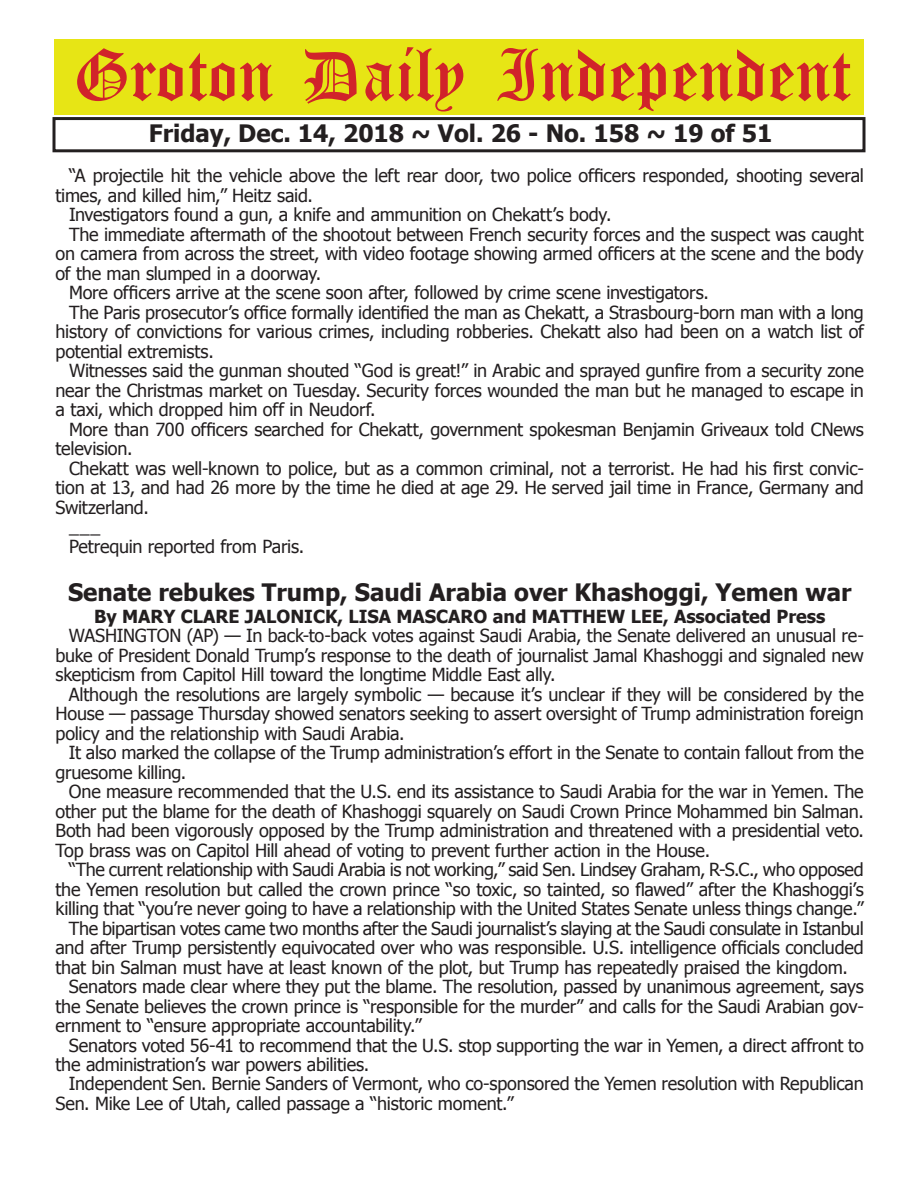
<style>
.page{position:relative;width:918px;height:1188px;background:#fff}
.page>*{position:absolute;margin:0;border:0;box-sizing:border-box;transform-origin:0 0}
.t1{font:54px "Old English Five";color:#d1232a}
.t2{font:700 24px "Tahoma";color:#231f20}
.t3{font:18px/19.5px "Tahoma";letter-spacing:-.015em;color:#231f20;text-align:justify}
.t4{font:700 18px "Tahoma";color:#231f20}
</style>
<div class="page">
<div style="left:52px;top:117px;width:814px;height:35px;border:3px solid #231f20"></div>
<div style="left:54px;top:40px;width:810px;height:75px;background:#e7e515"></div>
<h1 class="t1" style="left:73px;top:50px;width:779px">Groton Daily Independent</h1>
<h2 class="t2" style="left:149px;top:116px;width:625px">Friday, Dec. 14, 2018 ~ Vol. 26 - No. 158 ~ 19 of 51</h2>
<p class="t3" style="left:69px;top:165px;width:796px">“A projectile hit the vehicle above the left rear door, two police officers responded, shooting several</p>
<p class="t3" style="left:56px;top:185px;width:259px">times, and killed him,” Heitz said.</p>
<p class="t3" style="left:69px;top:204px;width:544px">Investigators found a gun, a knife and ammunition on Chekatt’s body.</p>
<p class="t3" style="left:69px;top:224px;width:796px">The immediate aftermath of the shootout between French security forces and the suspect was caught</p>
<p class="t3" style="left:56px;top:243px;width:810px">on camera from across the street, with video footage showing armed officers at the scene and the body</p>
<p class="t3" style="left:56px;top:263px;width:267px">of the man slumped in a doorway.</p>
<p class="t3" style="left:69px;top:282px;width:641px">More officers arrive at the scene soon after, followed by crime scene investigators.</p>
<p class="t3" style="left:69px;top:302px;width:796px">The Paris prosecutor’s office formally identified the man as Chekatt, a Strasbourg-born man with a long</p>
<p class="t3" style="left:56px;top:321px;width:810px">history of convictions for various crimes, including robberies. Chekatt also had been on a watch list of</p>
<p class="t3" style="left:56px;top:341px;width:160px">potential extremists.</p>
<p class="t3" style="left:69px;top:360px;width:796px">Witnesses said the gunman shouted “God is great!” in Arabic and sprayed gunfire from a security zone</p>
<p class="t3" style="left:56px;top:380px;width:810px">near the Christmas market on Tuesday. Security forces wounded the man but he managed to escape in</p>
<p class="t3" style="left:56px;top:399px;width:322px">a taxi, which dropped him off in Neudorf.</p>
<p class="t3" style="left:69px;top:419px;width:796px">More than 700 officers searched for Chekatt, government spokesman Benjamin Griveaux told CNews</p>
<p class="t3" style="left:56px;top:438px;width:78px">television.</p>
<p class="t3" style="left:69px;top:458px;width:796px">Chekatt was well-known to police, but as a common criminal, not a terrorist. He had his first convic-</p>
<p class="t3" style="left:56px;top:477px;width:810px">tion at 13, and had 26 more by the time he died at age 29. He served jail time in France, Germany and</p>
<p class="t3" style="left:56px;top:497px;width:95px">Switzerland.</p>
<p class="t3" style="left:69px;top:516px;width:33px">___</p>
<p class="t3" style="left:69px;top:536px;width:237px">Petrequin reported from Paris.</p>
<h2 class="t2" style="left:68px;top:575px;width:785px">Senate rebukes Trump, Saudi Arabia over Khashoggi, Yemen war</h2>
<p class="t4" style="left:94px;top:603px;width:733px">By MARY CLARE JALONICK, LISA MASCARO and MATTHEW LEE, Associated Press</p>
<p class="t3" style="left:55px;top:625px;width:810px;text-indent:14px">WASHINGTON (AP) — In back-to-back votes against Saudi Arabia, the Senate delivered an unusual re&shy;buke of President Donald Trump’s response to the death of journalist Jamal Khashoggi and signaled new skepticism from Capitol Hill toward the longtime Middle East ally.</p>
<p class="t3" style="left:55px;top:684px;width:810px;text-indent:14px">Although the resolutions are largely symbolic — because it’s unclear if they will be considered by the House — passage Thursday showed senators seeking to assert oversight of Trump administration foreign policy and the relationship with Saudi Arabia.</p>
<p class="t3" style="left:55px;top:742px;width:810px;text-indent:14px">It also marked the collapse of the Trump administration’s effort in the Senate to contain fallout from the gruesome killing.</p>
<p class="t3" style="left:55px;top:781px;width:810px;text-indent:14px">One measure recommended that the U.S. end its assistance to Saudi Arabia for the war in Yemen. The other put the blame for the death of Khashoggi squarely on Saudi Crown Prince Mohammed bin Salman.<br>Both had been vigorously opposed by the Trump administration and threatened with a presidential veto.<br>Top brass was on Capitol Hill ahead of voting to prevent further action in the House.</p>
<p class="t3" style="left:69px;top:859px;width:796px">“The current relationship with Saudi Arabia is not working,” said Sen. Lindsey Graham, R-S.C., who opposed</p>
<p class="t3" style="left:55px;top:878px;width:810px">the Yemen resolution but called the crown prince “so toxic, so tainted, so flawed” after the Khashoggi’s</p>
<p class="t3" style="left:55px;top:898px;width:810px">killing that “you’re never going to have a relationship with the United States Senate unless things change.”</p>
<p class="t3" style="left:69px;top:917px;width:796px">The bipartisan votes came two months after the Saudi journalist’s slaying at the Saudi consulate in Istanbul</p>
<p class="t3" style="left:55px;top:937px;width:810px">and after Trump persistently equivocated over who was responsible. U.S. intelligence officials concluded</p>
<p class="t3" style="left:55px;top:956px;width:794px">that bin Salman must have at least known of the plot, but Trump has repeatedly praised the kingdom.</p>
<p class="t3" style="left:69px;top:976px;width:796px">Senators made clear where they put the blame. The resolution, passed by unanimous agreement, says</p>
<p class="t3" style="left:55px;top:995px;width:810px">the Senate believes the crown prince is “responsible for the murder” and calls for the Saudi Arabian gov-</p>
<p class="t3" style="left:55px;top:1015px;width:368px">ernment to “ensure appropriate accountability.”</p>
<p class="t3" style="left:69px;top:1034px;width:796px">Senators voted 56-41 to recommend that the U.S. stop supporting the war in Yemen, a direct affront to</p>
<p class="t3" style="left:55px;top:1054px;width:315px">the administration’s war powers abilities.</p>
<p class="t3" style="left:69px;top:1073px;width:796px">Independent Sen. Bernie Sanders of Vermont, who co-sponsored the Yemen resolution with Republican</p>
<p class="t3" style="left:55px;top:1093px;width:460px">Sen. Mike Lee of Utah, called passage a “historic moment.”</p>
</div>
